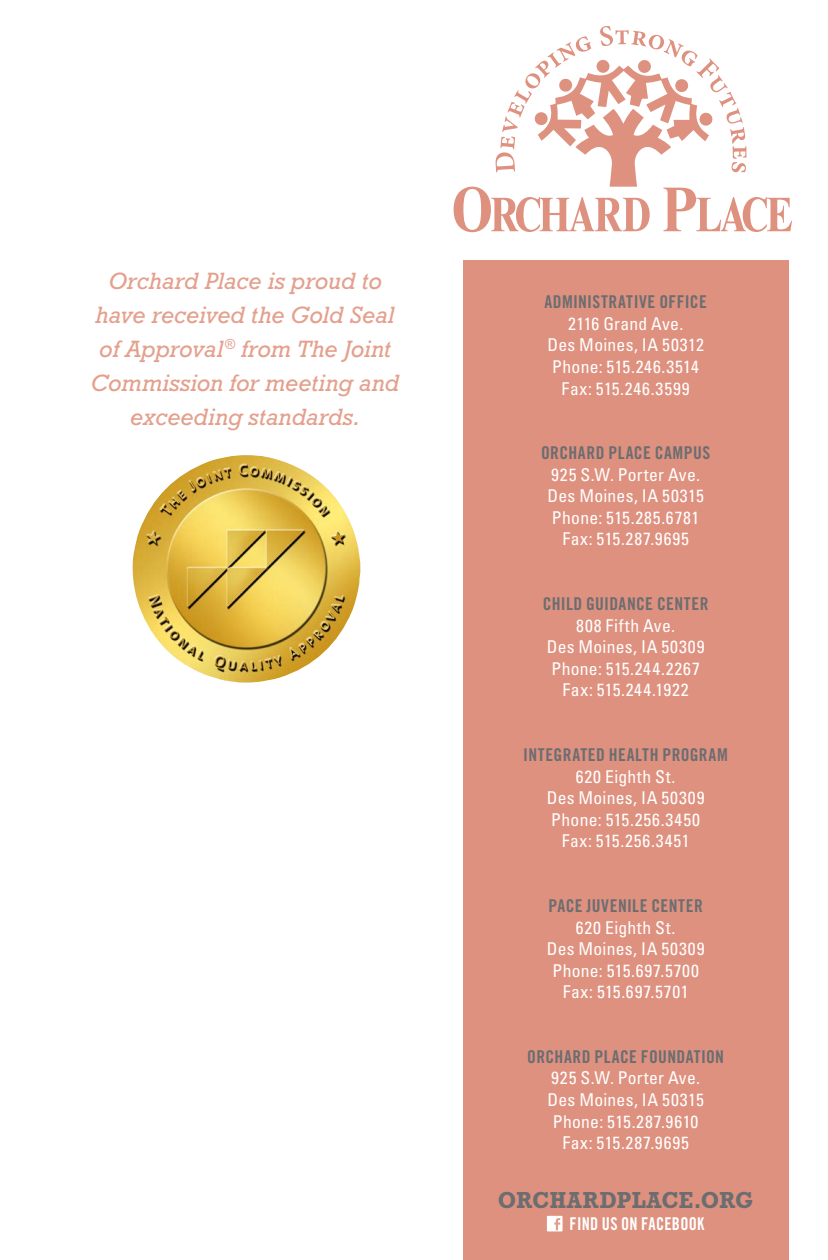
<style>
.page{position:relative;width:828px;height:1260px;background:#fff}
.page>*{position:absolute;margin:0;border:0;box-sizing:border-box;transform-origin:0 0}
.quote{font:italic 24px/34px "Rockwell Std";letter-spacing:-.005em;color:#e4a08d;text-align:center}
.t1{font:700 23.6px "Rockwell Std";letter-spacing:.01em;color:#6c6d70;scale:.92 1}
.t2{font:condensed 17.6px/21.6px "Univers LT Std";letter-spacing:.025em;color:#fff;text-align:center}
.t3{font:17.6px "Trade Gothic LT Std Bd Cn 20";letter-spacing:.025em;color:#6c6d70}
.t4{font:condensed 17.6px "Univers LT Std";letter-spacing:.05em;color:#fff}
.t5{font:17.6px "Trade Gothic LT Std Bd Cn 20";letter-spacing:.02em;color:#fff;scale:.92 1}
</style>
<div class="page">
<div style="left:463px;top:260px;width:326px;height:1000px;background:#df917f"></div>
<div style="left:547px;top:1216px;width:16px;height:15px;background:#fff"></div>
<svg style="left:554px;top:1218px;width:6px;height:12px"></svg>
<svg style="left:454px;top:26px;width:338px;height:206px"></svg>
<img style="left:132px;top:455px;width:229px;height:227px">
<p class="quote" style="left:91px;top:264px;width:310px">Orchard Place is proud to have received the Gold Seal of Approval<sup>®</sup> from The Joint<br>Commission for meeting and exceeding standards.</p>
<p class="t3" style="left:544px;top:291px;width:164px">ADMINISTRATIVE OFFICE</p>
<p class="t2" style="left:568px;top:313px;width:117px">2116 Grand Ave.</p>
<p class="t2" style="left:547px;top:334px;width:158px">Des Moines, IA 50312</p>
<p class="t2" style="left:552px;top:356px;width:148px">Phone: 515.246.3514</p>
<p class="t2" style="left:562px;top:377px;width:130px">Fax: 515.246.3599</p>
<p class="t3" style="left:541px;top:442px;width:171px">ORCHARD PLACE CAMPUS</p>
<p class="t2" style="left:551px;top:463px;width:150px">925 S.W. Porter Ave.</p>
<p class="t2" style="left:548px;top:485px;width:158px">Des Moines, IA 50315</p>
<p class="t2" style="left:552px;top:507px;width:149px">Phone: 515.285.6781</p>
<p class="t4" style="left:562px;top:528px;width:128px">Fax: 515.287.9695</p>
<p class="t3" style="left:543px;top:593px;width:167px">CHILD GUIDANCE CENTER</p>
<p class="t2" style="left:576px;top:614px;width:100px">808 Fifth Ave.</p>
<p class="t2" style="left:547px;top:636px;width:159px">Des Moines, IA 50309</p>
<p class="t2" style="left:552px;top:658px;width:150px">Phone: 515.244.2267</p>
<p class="t2" style="left:563px;top:679px;width:128px">Fax: 515.244.1922</p>
<p class="t3" style="left:523px;top:744px;width:206px">INTEGRATED HEALTH PROGRAM</p>
<p class="t2" style="left:576px;top:765px;width:101px">620 Eighth St.</p>
<p class="t2" style="left:547px;top:787px;width:159px">Des Moines, IA 50309</p>
<p class="t2" style="left:551px;top:808px;width:150px">Phone: 515.256.3450<br>Fax: 515.256.3451</p>
<p class="t3" style="left:548px;top:895px;width:156px">PACE JUVENILE CENTER</p>
<p class="t2" style="left:576px;top:916px;width:101px">620 Eighth St.</p>
<p class="t2" style="left:547px;top:938px;width:159px">Des Moines, IA 50309</p>
<p class="t2" style="left:552px;top:959px;width:148px">Phone: 515.697.5700</p>
<p class="t2" style="left:563px;top:981px;width:127px">Fax: 515.697.5701</p>
<p class="t3" style="left:527px;top:1046px;width:198px">ORCHARD PLACE FOUNDATION</p>
<p class="t2" style="left:551px;top:1067px;width:150px">925 S.W. Porter Ave.</p>
<p class="t2" style="left:548px;top:1089px;width:158px">Des Moines, IA 50315</p>
<p class="t2" style="left:553px;top:1110px;width:147px">Phone: 515.287.9610<br>Fax: 515.287.9695</p>
<p class="t1" style="left:498px;top:1186px;width:279px">ORCHARDPLACE.ORG</p>
<p class="t5" style="left:570px;top:1213px;width:148px">FIND US ON FACEBOOK</p>
</div>
